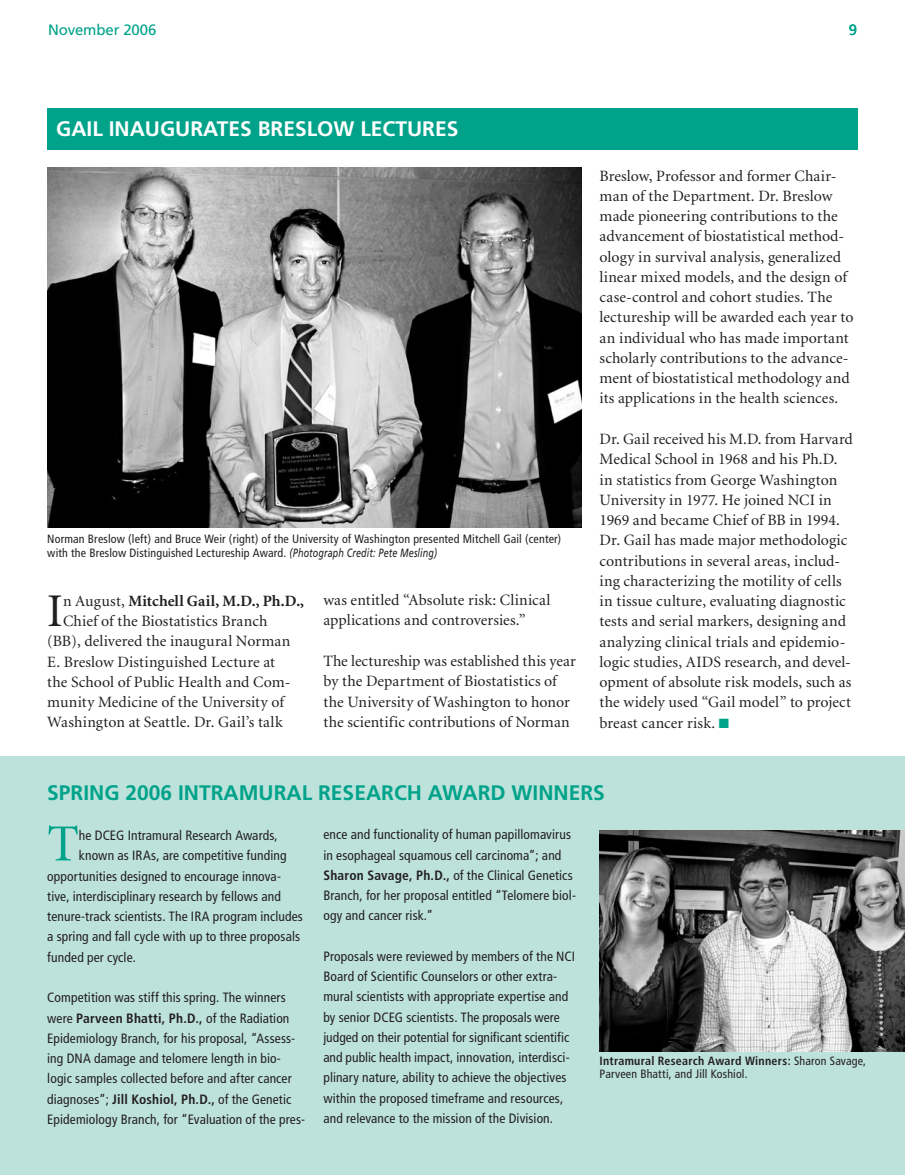
<style>
.page{position:relative;width:905px;height:1175px;background:#fff}
.page>*{position:absolute;margin:0;border:0;box-sizing:border-box;transform-origin:0 0}
.t1{font:52.05px "Minion";color:#00a38a}
.t2{font:46.95px "Minion";color:#231f20}
.t3{font:700 21px "Frutiger";color:#00a38a}
.t4{font:700 21px "Frutiger";color:#fff}
.t5{font:15.75px/20.2px "Minion";letter-spacing:.005em;color:#231f20}
.t6{font:700 15.75px "Minion";letter-spacing:.01em;color:#231f20}
.t7{font:15px "Frutiger";letter-spacing:-.01em;color:#00a38a}
.t8{font:condensed 13.5px/20.2px "Frutiger";letter-spacing:.01em;color:#231f20}
.t9{font:condensed 12px/13.5px "Frutiger";letter-spacing:.01em;color:#231f20}
.s1{font-style:italic;font-stretch:normal}
.s2{font-weight:400}
.s3{color:#00a38a}
.s4{font-weight:700}
</style>
<div class="page">
<img style="left:47px;top:168px;width:534px;height:359px">
<div style="left:0;top:756px;width:904px;height:418px;background:#bde2db"></div>
<img style="left:599px;top:830px;width:305px;height:222px">
<div style="left:47px;top:108px;width:810px;height:42px;background:#00a38a"></div>
<p class="t7" style="left:48px;top:21px;width:110px">November 2006</p>
<h3 class="t4" style="left:56px;top:117px;width:214px">GAIL INAUGURATES BRES</h3>
<h3 class="t4" style="left:307px;top:117px;width:114px">LOW LECTURE</h3>
<h3 class="t4" style="left:447px;top:117px;width:13px">S</h3>
<p class="t9" style="left:47px;top:532px;width:515px">Norman Breslow (left) and Bruce Weir (right) of the University of Washington presented Mitchell Gail (center) with the Breslow Distinguished Lectureship Award. <span class="s1">(Photograph Credit: Pete Mesling)</span></p>
<h2 class="t2" style="left:47px;top:588px;width:17px">I</h2>
<p class="t6" style="left:63px;top:592px;width:242px"><span class="s2">n August,</span> Mitchell Gail, M.D., Ph.D.,</p>
<p class="t5" style="left:63px;top:611px;width:206px">Chief of the Biostatistics Branch</p>
<p class="t5" style="left:47px;top:631px;width:245px">(BB), delivered the inaugural Norman</p>
<p class="t5" style="left:47px;top:652px;width:229px">E. Breslow Distinguished Lecture at</p>
<p class="t5" style="left:47px;top:672px;width:245px">the School of Public Health and Com-</p>
<p class="t5" style="left:47px;top:692px;width:238px">munity Medicine of the University of</p>
<p class="t5" style="left:47px;top:712px;width:237px">Washington at Seattle. Dr. Gail’s talk</p>
<p class="t5" style="left:323px;top:590px;width:228px">was entitled “Absolute risk: Clinical applications and controversies.”</p>
<p class="t5" style="left:323px;top:651px;width:254px">The lectureship was established this year by the Department of Biostatistics of the University of Washington to honor the scientific contributions of Norman</p>
<p class="t5" style="left:599px;top:166px;width:255px">Breslow, Professor and former Chair&shy;man of the Department. Dr. Breslow made pioneering contributions to the advancement of biostatistical method&shy;ology in survival analysis, generalized linear mixed models, and the design of case-control and cohort studies. The lectureship will be awarded each year to an individual who has made important scholarly contributions to the advance&shy;ment of biostatistical methodology and its applications in the health sciences.</p>
<p class="t5" style="left:599px;top:429px;width:255px">Dr. Gail received his M.D. from Harvard Medical School in 1968 and his Ph.D. in statistics from George Washington University in 1977. He joined NCI in 1969 and became Chief of BB in 1994.<br>Dr. Gail has made major methodologic contributions in several areas, includ&shy;ing characterizing the motility of cells in tissue culture, evaluating diagnostic tests and serial markers, designing and analyzing clinical trials and epidemio&shy;logic studies, AIDS research, and devel&shy;opment of absolute risk models, such as the widely used “Gail model” to project breast cancer risk. <span class="s3">■</span></p>
<h3 class="t3" style="left:47px;top:780px;width:227px">SPRING 2006 INTRAMURA</h3>
<h3 class="t3" style="left:302px;top:780px;width:30px">L RESEAR</h3>
<h3 class="t3" style="left:394px;top:780px;width:159px">CH AWARD WINNERS</h3>
<h1 class="t1" style="left:47px;top:818px;width:33px">T</h1>
<p class="t8" style="left:79px;top:825px;width:200px">he DCEG Intramural Research Awards,</p>
<p class="t8" style="left:323px;top:824px;width:254px">ence and functionality of human papillomavirus in esophageal squamous cell carcinoma”; and <span class="s4">Sharon Savage, Ph.D.,</span> of the Clinical Genetics Branch, for her proposal entitled “Telomere biol&shy;ogy and cancer risk.”</p>
<p class="t8" style="left:323px;top:946px;width:253px">Proposals were reviewed by members of the NCI Board of Scientific Counselors or other extra&shy;mural scientists with appropriate expertise and by senior DCEG scientists. The proposals were judged on their potential for significant scientific and public health impact, innovation, interdisci&shy;plinary nature, ability to achieve the objectives within the proposed timeframe and resources, and relevance to the mission of the Division.</p>
<p class="t8" style="left:79px;top:845px;width:209px">known as IRAs, are competitive funding</p>
<p class="t8" style="left:47px;top:866px;width:235px">opportunities designed to encourage innova-</p>
<p class="t8" style="left:47px;top:886px;width:235px">tive, interdisciplinary research by fellows and</p>
<p class="t8" style="left:47px;top:906px;width:257px">tenure-track scientists. The IRA program includes</p>
<p class="t8" style="left:47px;top:926px;width:254px">a spring and fall cycle with up to three proposals</p>
<p class="t8" style="left:47px;top:947px;width:90px">funded per cycle.</p>
<p class="t8" style="left:47px;top:987px;width:259px">Competition was stiff this spring. The winners were <span class="s4">Parveen Bhatti, Ph.D.,</span> of the Radiation Epidemiology Branch, for his proposal, “Assess&shy;ing DNA damage and telomere length in bio&shy;logic samples collected before and after cancer diagnoses”; <span class="s4">Jill Koshiol, Ph.D.,</span> of the Genetic Epidemiology Branch, for “Evaluation of the pres-</p>
<p class="t9" style="left:599px;top:1053px;width:268px"><span class="s4">Intramural Research Award Winners:</span> Sharon Savage,<br>Parveen Bhatti, and Jill Koshiol.</p>
</div>
